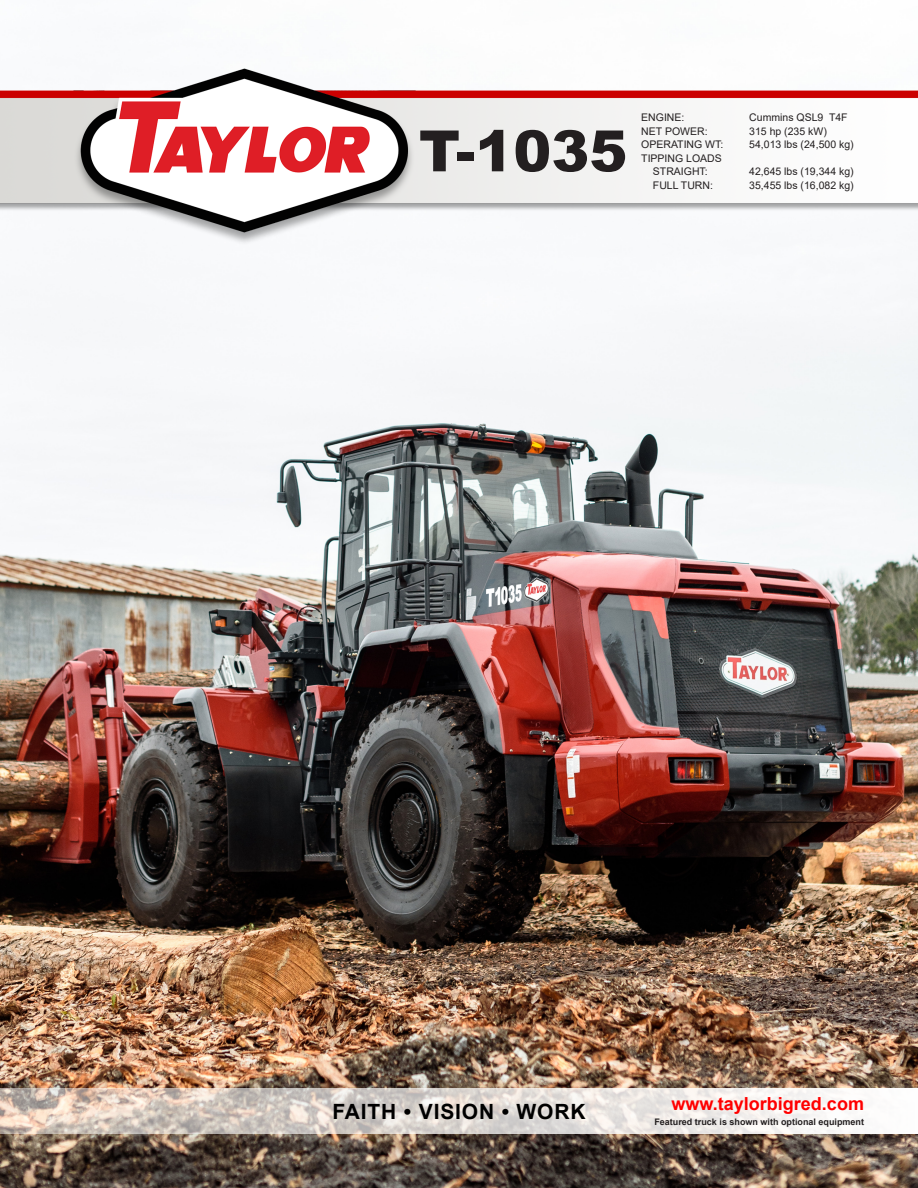
<style>
.page{position:relative;width:918px;height:1188px;background:#fff}
.page>*{position:absolute;margin:0;border:0;box-sizing:border-box;transform-origin:0 0}
.t1{font:900 57px "Arial";color:#231f20}
.t2{font:700 21px "Arial";letter-spacing:.04em;color:#000}
.t3{font:700 18px "Arial";color:#f00}
.t4{font:10.5px/13.5px "Arial";color:#231f20;text-align:center}
.t5{font:700 9px "Arial";color:#231f20}
</style>
<div class="page">
<img style="left:0;top:402px;width:918px;height:786px">
<svg style="left:0;top:1088px;width:918px;height:46px"></svg>
<img style="left:0;top:68px;width:918px;height:334px">
<h1 class="t1" style="left:419px;top:110px;width:210px">T-1035</h1>
<p class="t4" style="left:641px;top:110px;width:45px">ENGINE:</p>
<p class="t4" style="left:749px;top:110px;width:100px">Cummins QSL9 T4F</p>
<p class="t4" style="left:641px;top:124px;width:68px">NET POWER:</p>
<p class="t4" style="left:749px;top:124px;width:79px">315 hp (235 kW)</p>
<p class="t4" style="left:641px;top:138px;width:84px">OPERATING WT:</p>
<p class="t4" style="left:749px;top:138px;width:106px">54,013 lbs (24,500 kg)</p>
<p class="t4" style="left:641px;top:151px;width:82px">TIPPING LOADS<br>STRAIGHT:</p>
<p class="t4" style="left:749px;top:165px;width:106px">42,645 lbs (19,344 kg)</p>
<p class="t4" style="left:653px;top:178px;width:62px">FULL TURN:</p>
<p class="t4" style="left:749px;top:178px;width:106px">35,455 lbs (16,082 kg)</p>
<h2 class="t2" style="left:332px;top:1097px;width:255px">FAITH • VISION • WORK</h2>
<h3 class="t3" style="left:672px;top:1091px;width:194px">www.taylorbigred.com</h3>
<p class="t5" style="left:654px;top:1116px;width:211px">Featured truck is shown with optional equipment</p>
</div>
